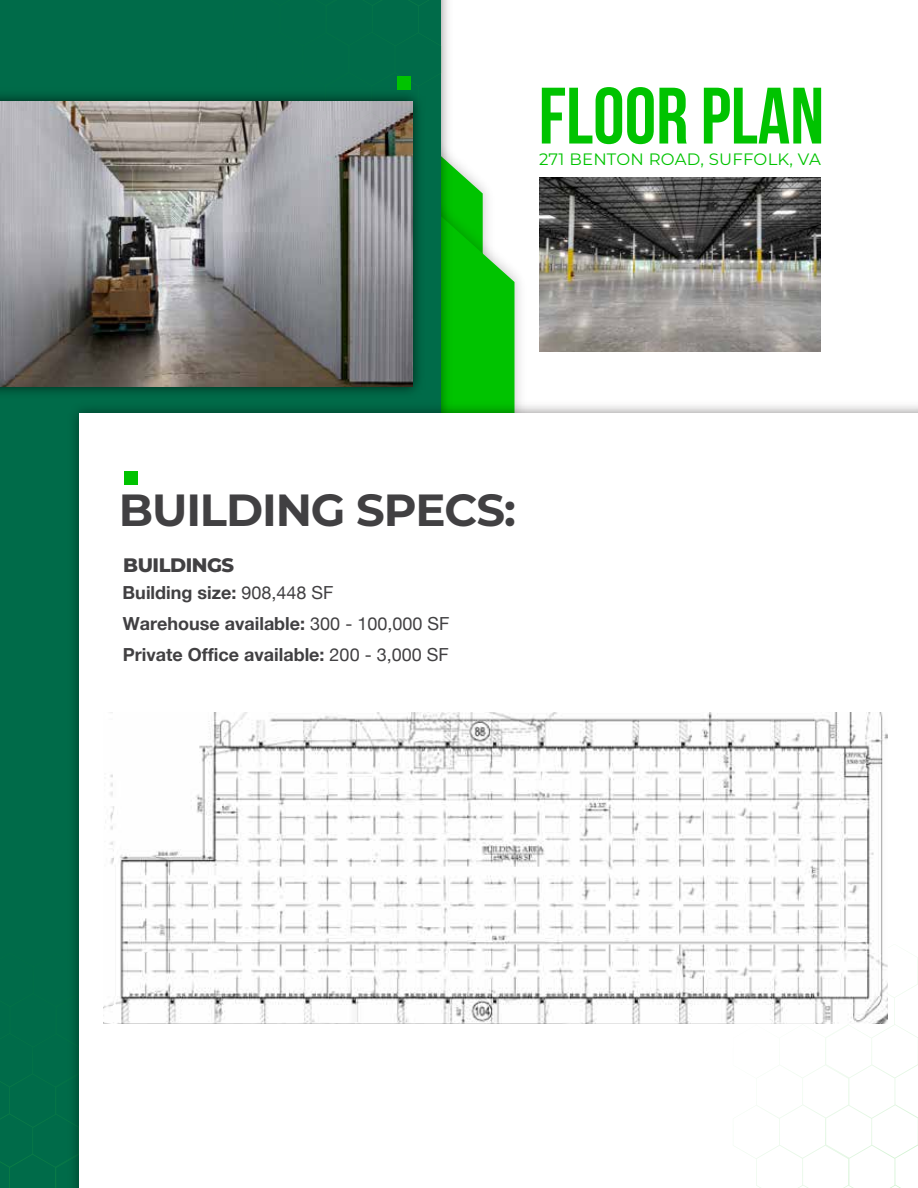
<style>
.page{position:relative;width:918px;height:1188px;background:#fff}
.page>*{position:absolute;margin:0;border:0;box-sizing:border-box;transform-origin:0 0}
.t1{font:79.8px "Bebas Neue";color:#00c300}
.t2{font:700 45px "Montserrat";letter-spacing:-.025em;color:#414042}
.t3{font:800 19.5px "Montserrat";letter-spacing:-.025em;color:#414042}
.t4{font:700 18px/31.2px "Helvetica Neue";color:#414042}
.t5{font:16.5px "Montserrat";letter-spacing:.015em;color:#00c300}
.s1{font-weight:400}
</style>
<div class="page">
<img style="left:458px;top:176px;width:62px;height:221px">
<svg style="left:458px;top:192px;width:57px;height:205px;fill:#00c300"></svg>
<div style="left:0;top:0;width:441px;height:1188px;background:#006b49"></div>
<img style="left:63px;top:397px;width:855px;height:791px">
<div style="left:80px;top:413px;width:838px;height:775px;background:#fff"></div>
<img style="left:0;top:95px;width:429px;height:308px">
<img style="left:0;top:101px;width:412px;height:285px">
<div style="left:124px;top:471px;width:14px;height:14px;background:#00c300"></div>
<img style="left:540px;top:177px;width:280px;height:174px">
<svg style="left:233px;top:0;width:209px;height:127px"></svg>
<svg style="left:732px;top:977px;width:186px;height:211px"></svg>
<img style="left:103px;top:713px;width:785px;height:310px">
<h1 class="t1" style="left:539px;top:72px;width:287px">FLOOR PLAN</h1>
<p class="t5" style="left:539px;top:148px;width:283px">271 BENTON ROAD, SUFFOLK, VA</p>
<h2 class="t2" style="left:119px;top:477px;width:399px">BUILDING SPECS:</h2>
<p class="t3" style="left:123px;top:550px;width:113px">BUILDINGS</p>
<p class="t4" style="left:123px;top:577px;width:328px">Building size: <span class="s1">908,448 SF<br></span>Warehouse available: <span class="s1">300 - 100,000 SF<br></span>Private Office available: <span class="s1">200 - 3,000 SF</span></p>
</div>
